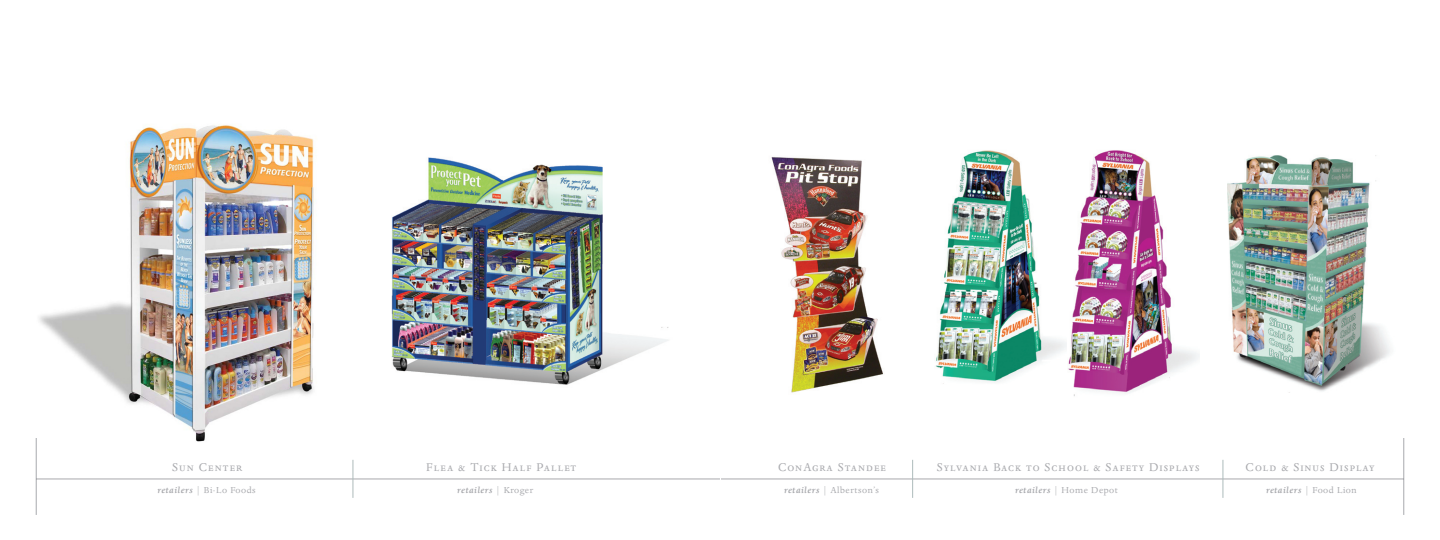
<style>
.page{position:relative;width:1440px;height:540px;background:#fff}
.page>*{position:absolute;margin:0;border:0;box-sizing:border-box;transform-origin:0 0}
.t1{font:13px "Dante MT Regular SC";letter-spacing:.08em;color:#a8a9ad}
.t2{font:10px "Dante";letter-spacing:.05em;color:#a8a9ad}
.t3{font:italic 700 10px "Dante";letter-spacing:.05em;color:#a8a9ad}
.s1{font-weight:700;font-style:italic}
.s2{font-weight:400;font-style:normal}
</style>
<div class="page">
<img style="left:39px;top:124px;width:275px;height:318px">
<img style="left:391px;top:157px;width:278px;height:228px">
<hr style="left:36px;top:438px;width:1px;height:77px;background:#a8a9ad">
<hr style="left:36px;top:479px;width:684px;height:1px;background:#a8a9ad">
<hr style="left:1404px;top:438px;width:1px;height:77px;background:#a8a9ad">
<hr style="left:721px;top:479px;width:683px;height:1px;background:#a8a9ad">
<img style="left:1227px;top:155px;width:163px;height:236px">
<img style="left:936px;top:150px;width:131px;height:234px">
<img style="left:1068px;top:150px;width:131px;height:246px">
<img style="left:771px;top:157px;width:112px;height:236px">
<hr style="left:353px;top:460px;width:1px;height:38px;background:#adbbbb">
<hr style="left:1223px;top:460px;width:1px;height:38px;background:#adbbbb">
<hr style="left:912px;top:460px;width:1px;height:38px;background:#adbbbb">
<p class="t1" style="left:172px;top:460px;width:72px">Sun Center</p>
<p class="t2" style="left:157px;top:484px;width:100px"><span class="s1">retailers</span> | Bi-Lo Foods</p>
<p class="t1" style="left:426px;top:460px;width:152px">Flea &amp; Tick Half Pallet</p>
<p class="t3" style="left:457px;top:484px;width:78px">retailers <span class="s2">| Kroger</span></p>
<p class="t1" style="left:778px;top:460px;width:110px">ConAgra Standee</p>
<p class="t2" style="left:784px;top:484px;width:97px"><span class="s1">retailers</span> | Albertson’s</p>
<p class="t1" style="left:937px;top:460px;width:264px">Sylvania Back to School &amp; Safety Displays</p>
<p class="t2" style="left:1015px;top:484px;width:104px"><span class="s1">retailers</span> | Home Depot</p>
<p class="t1" style="left:1246px;top:460px;width:131px">Cold &amp; Sinus Display</p>
<p class="t3" style="left:1266px;top:484px;width:92px">retailers <span class="s2">| Food Lion</span></p>
</div>
